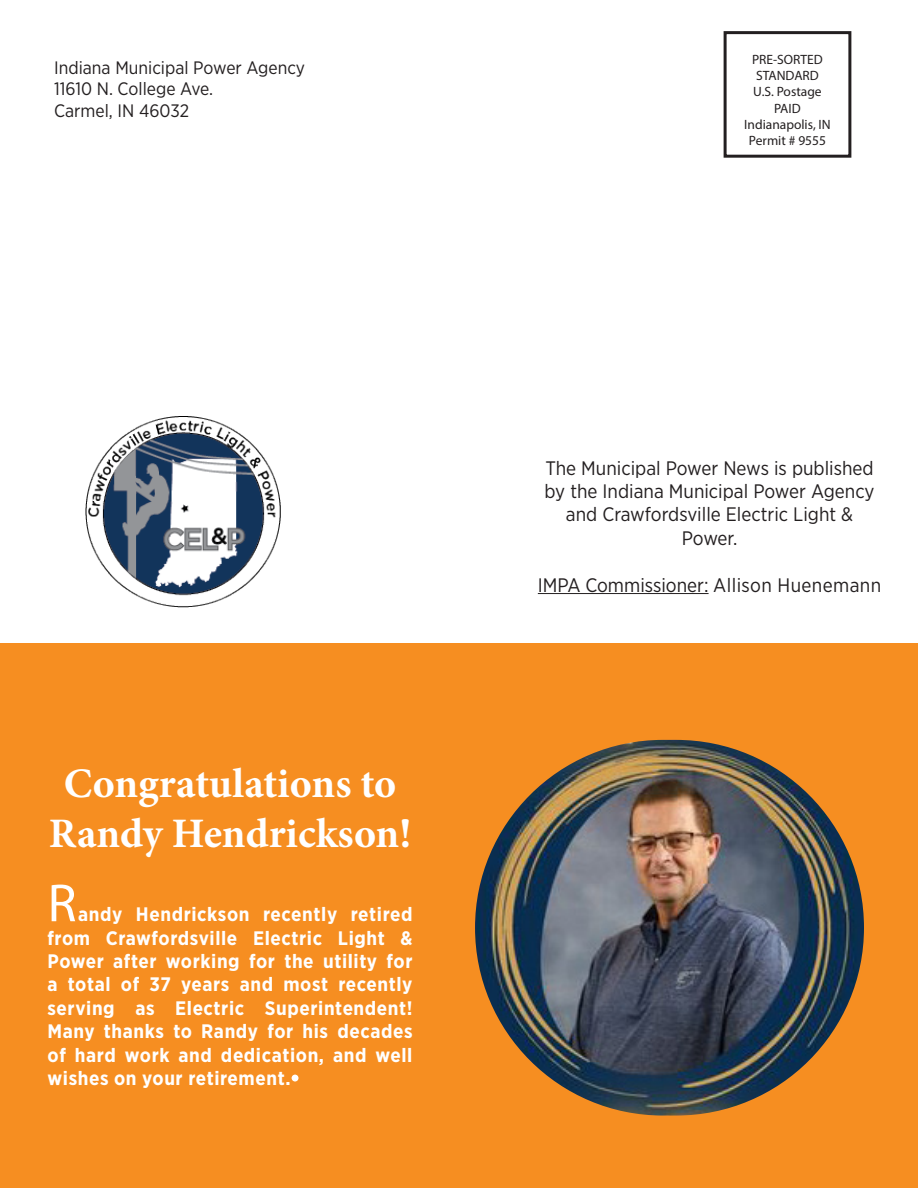
<style>
.page{position:relative;width:918px;height:1188px;background:#fff}
.page>*{position:absolute;margin:0;border:0;box-sizing:border-box;transform-origin:0 0}
.t1{font:54px "Myriad Pro";color:#fff}
.t2{font:700 42px/50.4px "Minion Pro";color:#fff;text-align:center}
.t3{font:700 19.5px/23.4px "Gotham Narrow";letter-spacing:.03em;color:#fff;text-align:justify}
.t4{font:19.5px/23.4px "Gotham Narrow";color:#231f20;text-align:center}
.t5{font:18px/21.6px "Gotham Narrow";color:#231f20}
.t6{font:13.5px/16.2px "Myriad Pro";color:#231f20;text-align:center}
</style>
<div class="page">
<div style="left:724px;top:31px;width:127px;height:127px;border:3px solid #231f20"></div>
<hr style="left:538px;top:593px;width:171px;height:1px;background:#231f20">
<img style="left:85px;top:417px;width:196px;height:190px">
<div style="left:0;top:644px;width:918px;height:544px;background:#f68e21"></div>
<img style="left:475px;top:740px;width:389px;height:376px;border-radius:188px">
<div style="left:292px;top:1075px;width:7px;height:7px;background:#fff;border-radius:50%"></div>
<p class="t5" style="left:54px;top:56px;width:252px">Indiana Municipal Power Agency<br>11610 N. College Ave.<br>Carmel, IN 46032</p>
<p class="t2" style="left:49px;top:758px;width:364px">Congratulations to<br>Randy Hendrickson!</p>
<p class="t1" style="left:48px;top:870px;width:31px">R</p>
<p class="t3" style="left:48px;top:903px;width:367px;text-indent:31px">andy Hendrickson recently retired from Crawfordsville Electric Light &amp; Power after working for the utility for a total of 37 years and most recently serving as Electric Superintendent!<br>Many thanks to Randy for his decades of hard work and dedication, and well wishes on your retirement.</p>
<p class="t6" style="left:744px;top:51px;width:88px">PRE-SORTED<br>STANDARD<br>U.S. Postage<br>PAID<br>Indianapolis, IN<br>Permit # 9555</p>
<p class="t4" style="left:545px;top:456px;width:331px">The Municipal Power News is published by the Indiana Municipal Power Agency and Crawfordsville Electric Light &amp;<br>Power.</p>
<p class="t4" style="left:538px;top:573px;width:345px">IMPA Commissioner: Allison Huenemann</p>
</div>
